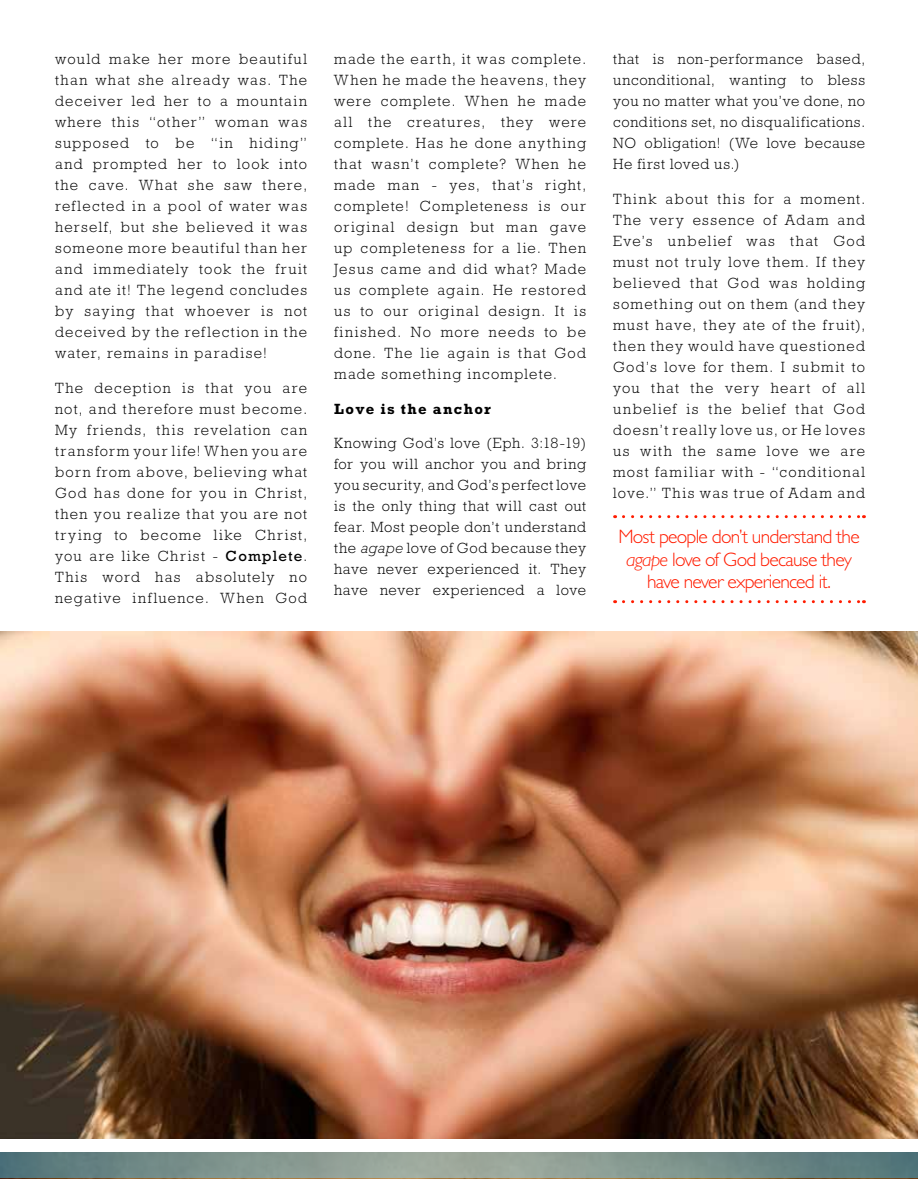
<style>
.page{position:relative;width:918px;height:1188px;background:#fff}
.page>*{position:absolute;margin:0;border:0;box-sizing:border-box;transform-origin:0 0}
.t1{font:300 19.5px/22.5px "Gill Sans Std";letter-spacing:-.04em;color:#ff1c00;text-align:center}
.t2{font:300 15px/21px "Rockwell Std";letter-spacing:.08em;color:#000;text-align:justify}
.t3{font:700 15px "Rockwell Std";letter-spacing:.095em;color:#000}
.s1{font-weight:400}
.s2{font-style:italic}
</style>
<div class="page">
<img style="left:0;top:1177px;width:918px;height:1px">
<svg style="left:0;top:1153px;width:918px;height:24px;background:#7b918c"></svg>
<img style="left:0;top:632px;width:918px;height:506px">
<svg style="left:623px;top:600px;width:241px;height:3px"></svg>
<svg style="left:623px;top:515px;width:241px;height:3px"></svg>
<p class="t2" style="left:55px;top:49px;width:254px">would make her more beautiful than what she already was. The deceiver led her to a mountain where this “other” woman was supposed to be “in hiding” and prompted her to look into the cave. What she saw there, reflected in a pool of water was herself, but she believed it was someone more beautiful than her and immediately took the fruit and ate it! The legend concludes by saying that whoever is not deceived by the reflection in the water, remains in paradise!</p>
<p class="t2" style="left:55px;top:377px;width:254px">The deception is that you are not, and therefore must become.<br>My friends, this revelation can transform your life! When you are born from above, believing what God has done for you in Christ, then you realize that you are not trying to become like Christ, you are like Christ - <span class="s1">Complete</span>.<br>This word has absolutely no negative influence. When God</p>
<p class="t2" style="left:334px;top:49px;width:254px">made the earth, it was complete.<br>When he made the heavens, they were complete. When he made all the creatures, they were complete. Has he done anything that wasn’t complete? When he made man - yes, that’s right, complete! Completeness is our original design but man gave up completeness for a lie. Then Jesus came and did what? Made us complete again. He restored us to our original design. It is finished. No more needs to be done. The lie again is that God made something incomplete.</p>
<p class="t3" style="left:334px;top:400px;width:158px">Love is the anchor</p>
<p class="t2" style="left:334px;top:433px;width:254px">Knowing God’s love (Eph. 3:18-19) for you will anchor you and bring you security, and God’s perfect love is the only thing that will cast out fear. Most people don’t understand the <span class="s2">agape</span> love of God because they have never experienced it. They have never experienced a love</p>
<p class="t2" style="left:613px;top:49px;width:254px">that is non-performance based, unconditional, wanting to bless you no matter what you’ve done, no conditions set, no disqualifications.<br>NO obligation! (We love because He first loved us.)</p>
<p class="t2" style="left:613px;top:188px;width:254px">Think about this for a moment.<br>The very essence of Adam and Eve’s unbelief was that God must not truly love them. If they believed that God was holding something out on them (and they must have, they ate of the fruit), then they would have questioned God’s love for them. I submit to you that the very heart of all unbelief is the belief that God doesn’t really love us, or He loves us with the same love we are most familiar with - “conditional love.” This was true of Adam and</p>
<h1 class="t1" style="left:618px;top:526px;width:243px">Most people don’t understand the <span class="s2">agape</span> love of God because they have never experienced it.</h1>
</div>
